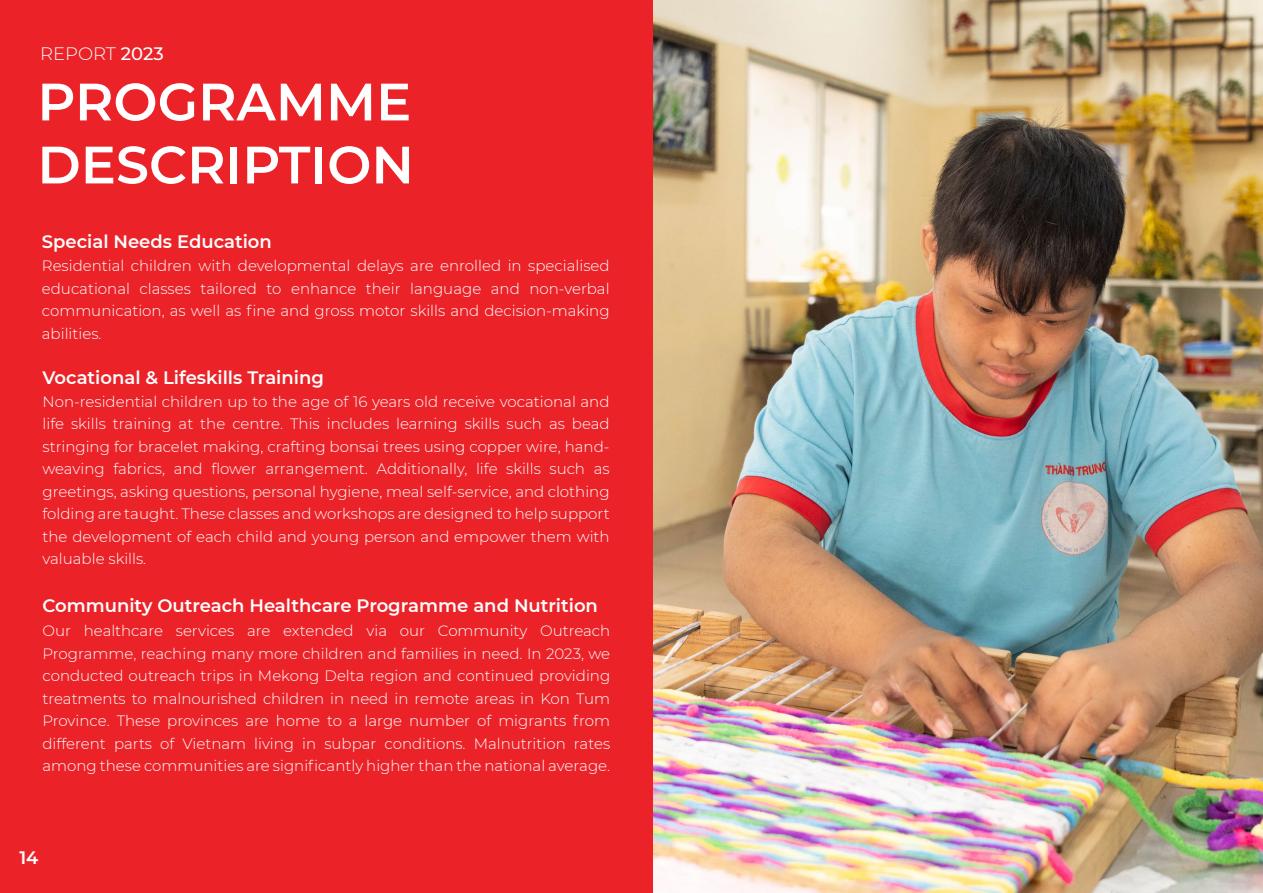
<style>
.page{position:relative;width:1263px;height:893px;background:#fff}
.page>*{position:absolute;margin:0;border:0;box-sizing:border-box;transform-origin:0 0}
.t1{font:600 52.5px/63px "Montserrat";color:#fff}
.t2{font:600 18px "Montserrat";color:#fff}
.t3{font:300 18px "Montserrat";color:#fff}
.t4{font:300 15px/22.5px "Montserrat";color:#fff;text-align:justify}
.s1{font-weight:500}
</style>
<div class="page">
<img style="left:653px;top:0;width:610px;height:892px">
<div style="left:0;top:0;width:653px;height:893px;background:#eb2329"></div>
<p class="t3" style="left:40px;top:41px;width:125px">REPORT <span class="s1">2023</span></p>
<h1 class="t1" style="left:37px;top:68px;width:378px">PROGRAMME<br>DESCRIPTION</h1>
<p class="t2" style="left:42px;top:229px;width:231px">Special Needs Education</p>
<p class="t4" style="left:42px;top:254px;width:569px">Residential children with developmental delays are enrolled in specialised educational classes tailored to enhance their language and non-verbal communication, as well as fine and gross motor skills and decision-making abilities.</p>
<p class="t2" style="left:43px;top:365px;width:283px">Vocational &amp; Lifeskills Training</p>
<p class="t4" style="left:43px;top:390px;width:569px">Non-residential children up to the age of 16 years old receive vocational and life skills training at the centre. This includes learning skills such as bead stringing for bracelet making, crafting bonsai trees using copper wire, hand&shy;weaving fabrics, and flower arrangement. Additionally, life skills such as greetings, asking questions, personal hygiene, meal self-service, and clothing folding are taught. These classes and workshops are designed to help support the development of each child and young person and empower them with valuable skills.</p>
<p class="t2" style="left:43px;top:593px;width:557px">Community Outreach Healthcare Programme and Nutrition</p>
<p class="t4" style="left:43px;top:619px;width:569px">Our healthcare services are extended via our Community Outreach Programme, reaching many more children and families in need. In 2023, we conducted outreach trips in Mekong Delta region and continued providing treatments to malnourished children in need in remote areas in Kon Tum Province. These provinces are home to a large number of migrants from different parts of Vietnam living in subpar conditions. Malnutrition rates among these communities are significantly higher than the national average.</p>
<p class="t2" style="left:19px;top:844px;width:21px">14</p>
</div>
